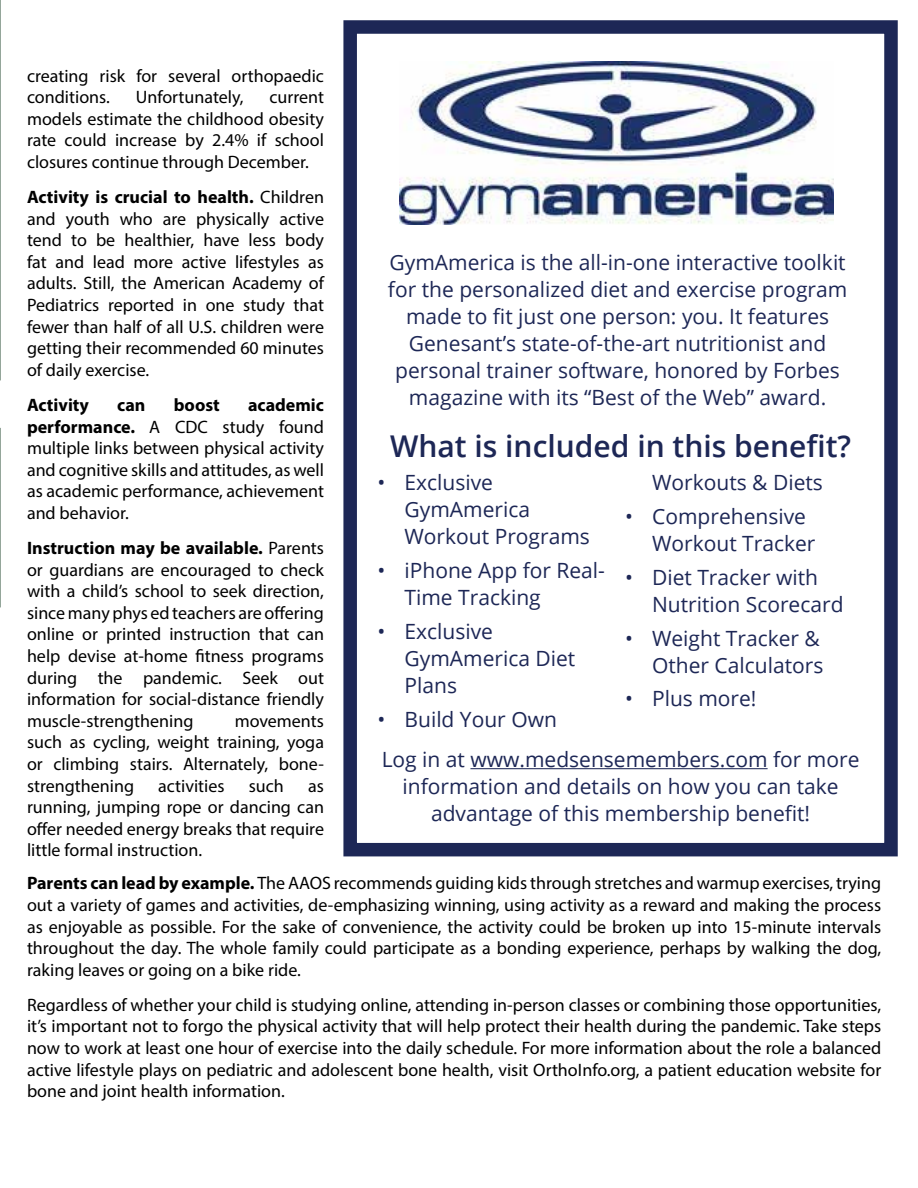
<style>
.page{position:relative;width:918px;height:1188px;background:#fff}
.page>*{position:absolute;margin:0;border:0;box-sizing:border-box;transform-origin:0 0}
.t1{font:600 30px "Open Sans";color:#1d2756}
.t2{font:21px/27px "Open Sans";color:#1d2756}
.t3{font:18px/21.6px "Myriad Pro";color:#000;text-align:justify}
.t4{font:700 18px "Myriad Pro";color:#000}
.s1{font-weight:700}
</style>
<div class="page">
<div style="left:343px;top:20px;width:555px;height:836px;border:14px solid #1d2756"></div>
<svg style="left:0;top:0;width:1px;height:607px"></svg>
<hr style="left:0;top:381px;width:1px;height:46px;background:#fff">
<img style="left:399px;top:61px;width:434px;height:164px">
<hr style="left:470px;top:768px;width:298px;height:1px;background:#1d2756">
<p class="t3" style="left:27px;top:64px;width:299px">creating risk for several orthopaedic conditions.</p>
<p class="t3" style="left:136px;top:86px;width:109px">Unfortunately,</p>
<p class="t3" style="left:27px;top:86px;width:299px;text-indent:242px">current models estimate the childhood obesity rate could increase by 2.4% if school closures continue through December.</p>
<p class="t3" style="left:27px;top:186px;width:299px"><span class="s1">Activity is crucial to health.</span> Children and youth who are physically active tend to be healthier, have less body fat and lead more active lifestyles as adults. Still, the American Academy of Pediatrics reported in one study that fewer than half of all U.S. children were getting their recommended 60 minutes of daily exercise.</p>
<p class="t4" style="left:27px;top:393px;width:64px">Activity</p>
<p class="t4" style="left:117px;top:393px;width:30px">can</p>
<p class="t4" style="left:174px;top:393px;width:48px">boost</p>
<p class="t3" style="left:27px;top:394px;width:299px;text-indent:221px"><span class="s1">academic performance.</span> A CDC study found multiple links between physical activity and cognitive skills and attitudes, as well as academic performance, achievement and behavior.</p>
<p class="t3" style="left:27px;top:537px;width:299px"><span class="s1">Instruction may be available.</span> Parents or guardians are encouraged to check with a child’s school to seek direction, since many phys ed teachers are offering online or printed instruction that can help devise at-home fitness programs during the pandemic. Seek out information for social-distance friendly muscle-strengthening</p>
<p class="t3" style="left:27px;top:710px;width:299px;text-indent:208px">movements such as cycling, weight training, yoga or climbing stairs. Alternately, bone&shy;strengthening</p>
<p class="t3" style="left:158px;top:775px;width:68px">activities</p>
<p class="t3" style="left:249px;top:775px;width:37px">such</p>
<p class="t3" style="left:27px;top:775px;width:299px;text-indent:281px">as running, jumping rope or dancing can offer needed energy breaks that require little formal instruction.</p>
<p class="t2" style="left:388px;top:249px;width:461px;text-align:center">GymAmerica is the all-in-one interactive toolkit for the personalized diet and exercise program made to fit just one person: you. It features Genesant’s state-of-the-art nutritionist and personal trainer software, honored by Forbes magazine with its “Best of the Web” award.</p>
<h1 class="t1" style="left:390px;top:425px;width:463px">What is included in this benefit?</h1>
<p class="t2" style="left:405px;top:469px;width:187px;text-indent:-27px">• Exclusive<br>GymAmerica<br>Workout Programs</p>
<p class="t2" style="left:405px;top:556px;width:202px;text-indent:-27px">• iPhone App for Real-<br>Time Tracking</p>
<p class="t2" style="left:405px;top:617px;width:172px;text-indent:-27px">• Exclusive<br>GymAmerica Diet<br>Plans</p>
<p class="t2" style="left:378px;top:705px;width:181px">• Build Your Own</p>
<p class="t2" style="left:652px;top:469px;width:172px">Workouts &amp; Diets</p>
<p class="t2" style="left:652px;top:502px;width:165px;text-indent:-27px">• Comprehensive<br>Workout Tracker</p>
<p class="t2" style="left:652px;top:563px;width:193px;text-indent:-27px">• Diet Tracker with<br>Nutrition Scorecard</p>
<p class="t2" style="left:625px;top:624px;width:200px;text-align:right">• Weight Tracker &amp;<br>Other Calculators</p>
<p class="t2" style="left:625px;top:685px;width:133px">• Plus more!</p>
<p class="t2" style="left:382px;top:745px;width:479px;text-align:center">Log in at www.medsensemembers.com for more information and details on how you can take advantage of this membership benefit!</p>
<p class="t3" style="left:27px;top:872px;width:856px"><span class="s1">Parents can lead by example.</span> The AAOS recommends guiding kids through stretches and warmup exercises, trying out a variety of games and activities, de-emphasizing winning, using activity as a reward and making the process as enjoyable as possible. For the sake of convenience, the activity could be broken up into 15-minute intervals throughout the day. The whole family could participate as a bonding experience, perhaps by walking the dog, raking leaves or going on a bike ride.</p>
<p class="t3" style="left:27px;top:994px;width:856px">Regardless of whether your child is studying online, attending in-person classes or combining those opportunities, it’s important not to forgo the physical activity that will help protect their health during the pandemic. Take steps now to work at least one hour of exercise into the daily schedule. For more information about the role a balanced active lifestyle plays on pediatric and adolescent bone health, visit OrthoInfo.org, a patient education website for bone and joint health information.</p>
</div>
